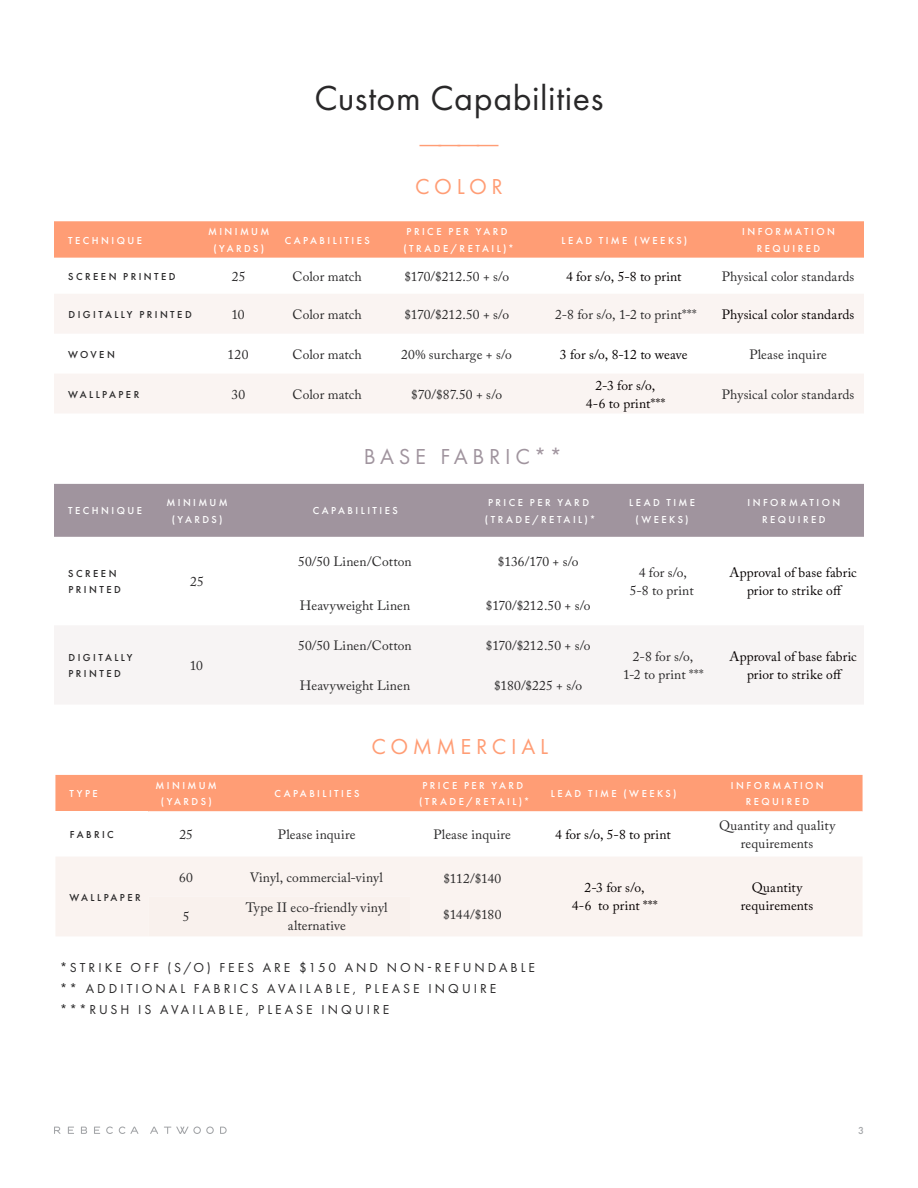
<style>
.page{position:relative;width:918px;height:1188px;background:#fff}
.page>*{position:absolute;margin:0;border:0;box-sizing:border-box;transform-origin:0 0}
.t1{font:36px "Futura PT";letter-spacing:.015em;color:#292829}
.t2{font:300 36px "Futura PT";color:#ff9d75}
.t3{font:22.5px "Futura PT";letter-spacing:.205em;color:#ff9d75}
.t4{font:22.5px "Futura PT";letter-spacing:.205em;color:#a0949e}
.t5{font:13.5px/18px "Adobe Caslon Pro";letter-spacing:.01em;color:#292829;text-align:center}
.t6{font:13.5px/18px "Adobe Caslon Pro";letter-spacing:.005em;color:#050000;text-align:center}
.t7{font:13.5px/21px "Futura PT";letter-spacing:.225em;color:#292829}
.t8{font:500 10.5px/16.5px "Futura PT";letter-spacing:.235em;color:#fff;text-align:center}
.t9{font:500 10.5px/16.5px "Futura PT";letter-spacing:.235em;color:#292829}
.t10{font:500 10.5px "Futura PT";color:#a3a5a8}
</style>
<div class="page">
<svg style="left:150px;top:1127px;width:8px;height:7px"></svg>
<svg style="left:164px;top:1126px;width:50px;height:8px"></svg>
<svg style="left:220px;top:1127px;width:7px;height:7px"></svg>
<svg style="left:68px;top:1127px;width:6px;height:7px"></svg>
<svg style="left:81px;top:1127px;width:6px;height:7px"></svg>
<svg style="left:94px;top:1127px;width:6px;height:7px"></svg>
<svg style="left:106px;top:1126px;width:7px;height:8px"></svg>
<svg style="left:119px;top:1126px;width:19px;height:8px"></svg>
<svg style="left:54px;top:1127px;width:7px;height:7px"></svg>
<div style="left:54px;top:221px;width:810px;height:37px;background:#ff9d75"></div>
<svg style="left:54px;top:294px;width:810px;height:119px;fill:#faf4f2"></svg>
<div style="left:54px;top:484px;width:810px;height:53px;background:#a0949e"></div>
<div style="left:54px;top:626px;width:810px;height:78px;background:#f7f4f4"></div>
<div style="left:55px;top:775px;width:808px;height:37px;background:#ff9d75"></div>
<div style="left:56px;top:857px;width:806px;height:79px;background:#faf3f0"></div>
<div style="left:148px;top:897px;width:262px;height:39px;background:#f9f1ed"></div>
<h1 class="t1" style="left:314px;top:76px;width:291px">Custom Capabilities</h1>
<h1 class="t2" style="left:417px;top:120px;width:85px">————</h1>
<h2 class="t3" style="left:415px;top:173px;width:89px">COLOR</h2>
<p class="t8" style="left:68px;top:232px;width:75px">TECHNIQUE</p>
<p class="t8" style="left:208px;top:224px;width:63px">MINIMUM (YARDS)</p>
<p class="t8" style="left:285px;top:232px;width:86px">CAPABILITIES</p>
<p class="t8" style="left:403px;top:224px;width:112px">PRICE PER YARD (TRADE/RETAIL)*</p>
<p class="t8" style="left:562px;top:232px;width:127px">LEAD TIME (WEEKS)</p>
<p class="t8" style="left:742px;top:224px;width:94px">INFORMATION<br>REQUIRED</p>
<p class="t9" style="left:68px;top:268px;width:109px">SCREEN PRINTED</p>
<p class="t5" style="left:232px;top:267px;width:15px">25</p>
<p class="t5" style="left:293px;top:267px;width:71px">Color match</p>
<p class="t5" style="left:404px;top:267px;width:106px">$170/$212.50 + s/o</p>
<p class="t6" style="left:566px;top:267px;width:117px">4 for s/o, 5-8 to print</p>
<p class="t5" style="left:722px;top:267px;width:134px">Physical color standards</p>
<p class="t9" style="left:69px;top:306px;width:125px">DIGITALLY PRINTED</p>
<p class="t5" style="left:231px;top:305px;width:15px">10</p>
<p class="t5" style="left:293px;top:305px;width:71px">Color match</p>
<p class="t5" style="left:404px;top:305px;width:106px">$170/$212.50 + s/o</p>
<p class="t5" style="left:555px;top:305px;width:143px">2-8 for s/o, 1-2 to print***</p>
<p class="t6" style="left:722px;top:305px;width:134px">Physical color standards</p>
<p class="t9" style="left:68px;top:346px;width:48px">WOVEN</p>
<p class="t5" style="left:228px;top:345px;width:22px">120</p>
<p class="t5" style="left:293px;top:345px;width:71px">Color match</p>
<p class="t5" style="left:401px;top:345px;width:112px">20% surcharge + s/o</p>
<p class="t6" style="left:560px;top:345px;width:129px">3 for s/o, 8-12 to weave</p>
<p class="t5" style="left:749px;top:345px;width:79px">Please inquire</p>
<p class="t9" style="left:68px;top:386px;width:73px">WALLPAPER</p>
<p class="t5" style="left:231px;top:385px;width:15px">30</p>
<p class="t5" style="left:293px;top:385px;width:71px">Color match</p>
<p class="t5" style="left:411px;top:385px;width:92px">$70/$87.50 + s/o</p>
<p class="t6" style="left:586px;top:376px;width:81px">2-3 for s/o,<br>4-6 to print***</p>
<p class="t5" style="left:722px;top:385px;width:134px">Physical color standards</p>
<h2 class="t4" style="left:364px;top:444px;width:200px">BASE FABRIC**</h2>
<p class="t8" style="left:68px;top:503px;width:75px">TECHNIQUE</p>
<p class="t8" style="left:166px;top:494px;width:63px">MINIMUM (YARDS)</p>
<p class="t8" style="left:313px;top:503px;width:86px">CAPABILITIES</p>
<p class="t8" style="left:485px;top:494px;width:112px">PRICE PER YARD (TRADE/RETAIL)*</p>
<p class="t8" style="left:629px;top:494px;width:67px">LEAD TIME (WEEKS)</p>
<p class="t8" style="left:747px;top:494px;width:94px">INFORMATION<br>REQUIRED</p>
<p class="t9" style="left:68px;top:565px;width:54px">SCREEN<br>PRINTED</p>
<p class="t5" style="left:190px;top:572px;width:15px">25</p>
<p class="t9" style="left:69px;top:649px;width:66px">DIGITALLY<br>PRINTED</p>
<p class="t5" style="left:190px;top:656px;width:15px">10</p>
<p class="t5" style="left:298px;top:552px;width:115px">50/50 Linen/Cotton</p>
<p class="t5" style="left:498px;top:552px;width:82px">$136/170 + s/o</p>
<p class="t5" style="left:300px;top:597px;width:112px">Heavyweight Linen</p>
<p class="t5" style="left:486px;top:597px;width:106px">$170/$212.50 + s/o</p>
<p class="t5" style="left:298px;top:636px;width:115px">50/50 Linen/Cotton</p>
<p class="t5" style="left:486px;top:636px;width:106px">$170/$212.50 + s/o</p>
<p class="t5" style="left:300px;top:676px;width:112px">Heavyweight Linen</p>
<p class="t5" style="left:494px;top:676px;width:90px">$180/$225 + s/o</p>
<h2 class="t3" style="left:371px;top:733px;width:178px">COMMERCIAL</h2>
<p class="t5" style="left:630px;top:563px;width:65px">4 for s/o,<br>5-8 to print</p>
<p class="t6" style="left:730px;top:563px;width:129px">Approval of base fabric prior to strike off</p>
<p class="t5" style="left:623px;top:647px;width:82px">2-8 for s/o,<br>1-2 to print ***</p>
<p class="t6" style="left:730px;top:647px;width:129px">Approval of base fabric prior to strike off</p>
<p class="t8" style="left:70px;top:785px;width:30px">TYPE</p>
<p class="t8" style="left:156px;top:777px;width:63px">MINIMUM (YARDS)</p>
<p class="t8" style="left:275px;top:785px;width:86px">CAPABILITIES</p>
<p class="t8" style="left:419px;top:777px;width:112px">PRICE PER YARD (TRADE/RETAIL)*</p>
<p class="t8" style="left:551px;top:785px;width:127px">LEAD TIME (WEEKS)</p>
<p class="t8" style="left:731px;top:777px;width:94px">INFORMATION<br>REQUIRED</p>
<p class="t9" style="left:70px;top:826px;width:45px">FABRIC</p>
<p class="t5" style="left:179px;top:825px;width:15px">25</p>
<p class="t5" style="left:278px;top:825px;width:79px">Please inquire</p>
<p class="t5" style="left:433px;top:825px;width:79px">Please inquire</p>
<p class="t6" style="left:555px;top:825px;width:117px">4 for s/o, 5-8 to print</p>
<p class="t5" style="left:719px;top:816px;width:118px">Quantity and quality requirements</p>
<p class="t5" style="left:179px;top:868px;width:15px">60</p>
<p class="t5" style="left:250px;top:868px;width:135px">Vinyl, commercial-vinyl</p>
<p class="t5" style="left:443px;top:870px;width:59px">$112/$140</p>
<p class="t5" style="left:443px;top:906px;width:60px">$144/$180</p>
<p class="t9" style="left:69px;top:889px;width:73px">WALLPAPER</p>
<p class="t5" style="left:183px;top:908px;width:8px">5</p>
<p class="t5" style="left:246px;top:899px;width:143px">Type II eco-friendly vinyl alternative</p>
<p class="t7" style="left:60px;top:957px;width:477px">*STRIKE OFF (S/O) FEES ARE $150 AND NON-REFUNDABLE ** ADDITIONAL FABRICS AVAILABLE, PLEASE INQUIRE ***RUSH IS AVAILABLE, PLEASE INQUIRE</p>
<p class="t6" style="left:572px;top:879px;width:87px">2-3 for s/o,<br>4-6 to print ***</p>
<p class="t6" style="left:741px;top:879px;width:74px">Quantity requirements</p>
<p class="t10" style="left:858px;top:1124px;width:7px">3</p>
</div>
